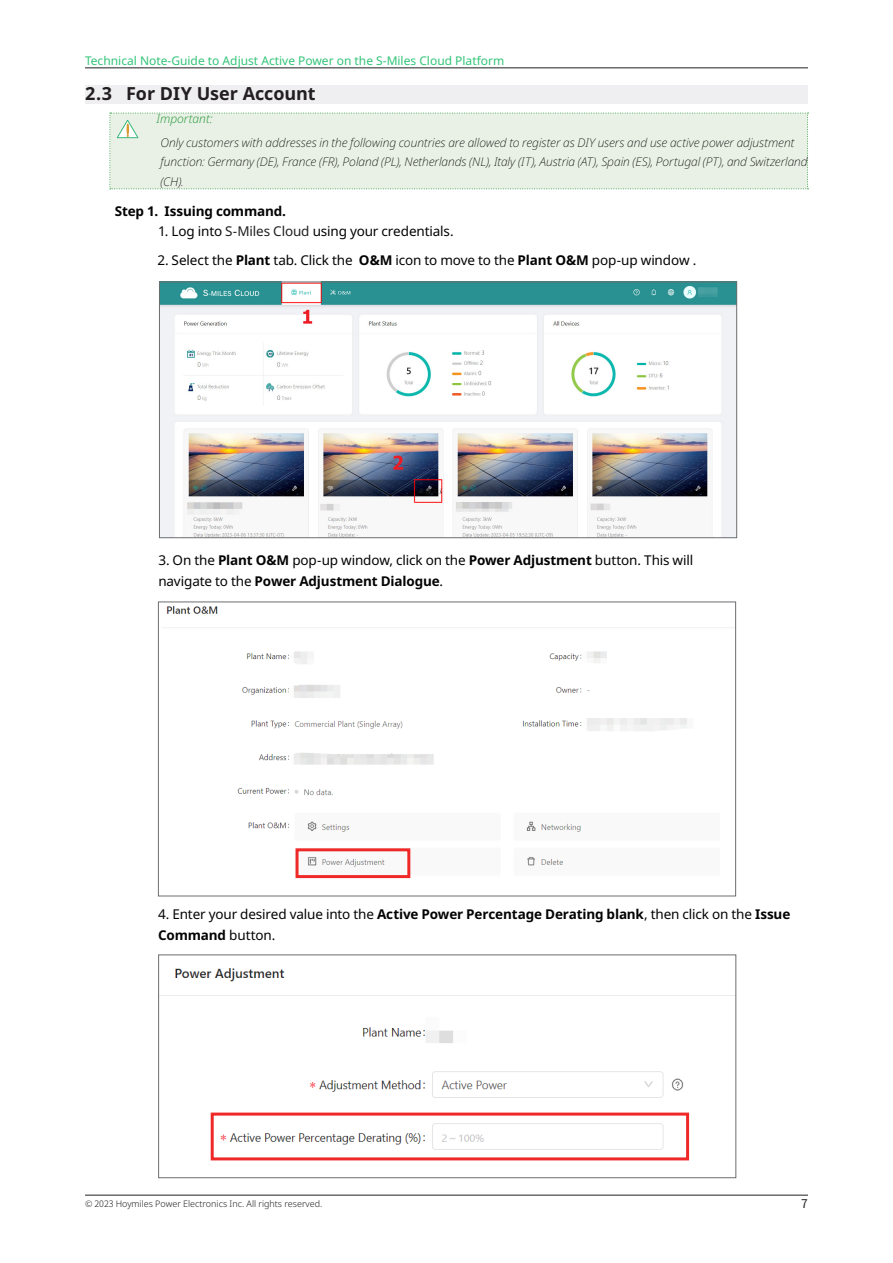
<style>
.page{position:relative;width:893px;height:1263px;background:#fff}
.page>*{position:absolute;margin:0;border:0;box-sizing:border-box;transform-origin:0 0}
.t1{font:700 18px "Noto Sans";letter-spacing:-.005em;color:#231f20}
.Body{font:13.5px/21px "Noto Sans";letter-spacing:-.01em;color:#030303}
.Body-2{font:700 13.5px "Noto Sans";letter-spacing:-.01em;color:#030303}
.Body-3{font:italic 200 12px/19.5px "Noto Sans";letter-spacing:-.005em;color:#030303}
.t2{font:12px "Noto Sans";color:#31c477}
.Body-4{font:italic 300 12px "Noto Sans";letter-spacing:-.005em;color:#389f49}
.t3{font:12px "Source Han Sans CN";color:#231f20}
.t4{font:300 9px "Noto Sans";color:#231f20}
.s1{font-weight:700}
.s2{color:#231f20}
.s3{font-family:"Source Han Sans CN"}
</style>
<div class="page">
<hr style="left:85px;top:1195px;width:723px;height:1px;background:#231f20">
<hr style="left:85px;top:68px;width:723px;height:1px;background:#231f20">
<div style="left:85px;top:85px;width:723px;height:18px;background:#efeef1"></div>
<img style="left:161px;top:284px;width:574px;height:252px">
<div style="left:159px;top:282px;width:578px;height:256px;border:1px solid #6c6d70"></div>
<img style="left:162px;top:605px;width:572px;height:274px">
<div style="left:158px;top:602px;width:578px;height:294px;border:1px solid #6c6d70"></div>
<div style="left:296px;top:848px;width:114px;height:30px;border:3px solid #ee2928"></div>
<img style="left:160px;top:968px;width:574px;height:193px">
<div style="left:158px;top:955px;width:578px;height:223px;border:1px solid #6c6d70"></div>
<div style="left:211px;top:1112px;width:478px;height:48px;border:3px solid #ee2928"></div>
<div style="left:109px;top:113px;width:699px;height:76px;background:#e9f1e6"></div>
<p class="t2" style="left:85px;top:52px;width:421px">Technical Note-Guide to Adjust Active Power on the S-Miles Cloud Platform</p>
<h2 class="t1" style="left:85px;top:81px;width:232px">2.3 For DIY User Account</h2>
<p class="Body-4" style="left:157px;top:110px;width:58px">Important:</p>
<p class="Body-3" style="left:161px;top:133px;width:649px">Only customers with addresses in the following countries are allowed to register as DIY users and use active power adjustment function: Germany (DE), France (FR), Poland (PL), Netherlands (NL), Italy (IT), Austria (AT), Spain (ES), Portugal (PT), and Switzerland (CH).</p>
<p class="Body-2" style="left:115px;top:201px;width:173px">Step 1. Issuing command.</p>
<p class="Body" style="left:157px;top:249px;width:540px">2. Select the <span class="s1">Plant</span> tab. Click the <span class="s1">O&amp;M</span> icon to move to the <span class="s1">Plant O&amp;M</span> pop-up window .</p>
<p class="Body" style="left:158px;top:220px;width:297px">1. Log into <span class="s2">S-Miles Cloud</span> using your credentials.</p>
<p class="Body" style="left:158px;top:550px;width:536px">3. On the <span class="s1">Plant O&amp;M</span> pop-up window, click on the <span class="s1">Power Adjustment</span> button. This will navigate to the <span class="s1">Power Adjustment Dialogue</span>.</p>
<p class="Body" style="left:158px;top:904px;width:634px">4. Enter your desired value into the <span class="s1">Active Power Percentage Derating blank</span>, then click on the <span class="s1">Issue<br>Command</span> button.</p>
<p class="t4" style="left:85px;top:1197px;width:239px"><span class="s3">© 2023</span> Hoymiles Power Electronics Inc. All rights reserved.</p>
<p class="t3" style="left:801px;top:1197px;width:8px">7</p>
</div>
